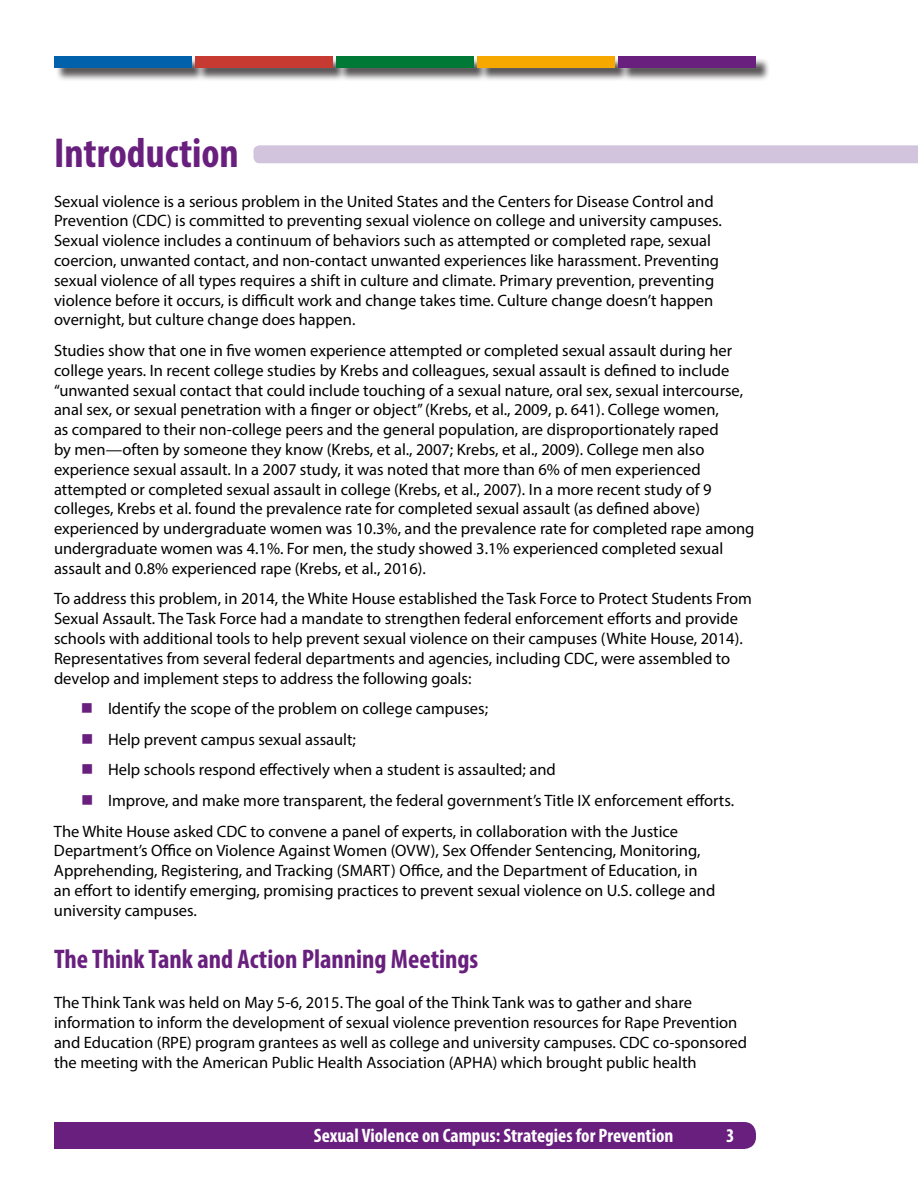
<style>
.page{position:relative;width:918px;height:1188px;background:#fff}
.page>*{position:absolute;margin:0;border:0;box-sizing:border-box;transform-origin:0 0}
.Major_Heading{font:700 condensed 42px "Myriad Pro";color:#681f7d}
.Subheadings{font:700 condensed 27px "Myriad Pro";color:#681f7d}
.t1{font:700 condensed 19.5px "Myriad Pro";color:#fff}
.List_Paragraph_Bulle{font:16.5px/19.8px "Myriad Pro";color:#000}
.s1{color:#681f7d}
</style>
<div class="page">
<div style="left:54px;top:1122px;width:702px;height:27px;background:#681f7d"></div>
<div style="left:56px;top:58px;width:714px;height:24px;background:#231f20;opacity:.75"></div>
<div style="left:54px;top:56px;width:137px;height:12px;background:#0161aa"></div>
<div style="left:195px;top:56px;width:137px;height:12px;background:#c73a32"></div>
<div style="left:336px;top:56px;width:138px;height:12px;background:#007836"></div>
<div style="left:478px;top:56px;width:137px;height:12px;background:#f6a800"></div>
<div style="left:619px;top:56px;width:137px;height:12px;background:#681f7d"></div>
<div style="left:253px;top:145px;width:665px;height:18px;background:#d2c4dd"></div>
<p class="Major_Heading" style="left:54px;top:126px;width:186px">Introduction</p>
<p class="List_Paragraph_Bulle" style="left:54px;top:191px;width:669px">Sexual violence is a serious problem in the United States and the Centers for Disease Control and Prevention (CDC) is committed to preventing sexual violence on college and university campuses.<br>Sexual violence includes a continuum of behaviors such as attempted or completed rape, sexual coercion, unwanted contact, and non-contact unwanted experiences like harassment. Preventing sexual violence of all types requires a shift in culture and climate. Primary prevention, preventing violence before it occurs, is difficult work and change takes time. Culture change doesn’t happen overnight, but culture change does happen.</p>
<p class="List_Paragraph_Bulle" style="left:54px;top:340px;width:702px">Studies show that one in five women experience attempted or completed sexual assault during her college years. In recent college studies by Krebs and colleagues, sexual assault is defined to include “unwanted sexual contact that could include touching of a sexual nature, oral sex, sexual intercourse, anal sex, or sexual penetration with a finger or object” (Krebs, et al., 2009, p. 641). College women,<br>as compared to their non-college peers and the general population, are disproportionately raped<br>by men—often by someone they know (Krebs, et al., 2007; Krebs, et al., 2009). College men also experience sexual assault. In a 2007 study, it was noted that more than 6% of men experienced attempted or completed sexual assault in college (Krebs, et al., 2007). In a more recent study of 9 colleges, Krebs et al. found the prevalence rate for completed sexual assault (as defined above) experienced by undergraduate women was 10.3%, and the prevalence rate for completed rape among undergraduate women was 4.1%. For men, the study showed 3.1% experienced completed sexual assault and 0.8% experienced rape (Krebs, et al., 2016).</p>
<p class="List_Paragraph_Bulle" style="left:54px;top:589px;width:699px">To address this problem, in 2014, the White House established the Task Force to Protect Students From Sexual Assault. The Task Force had a mandate to strengthen federal enforcement efforts and provide schools with additional tools to help prevent sexual violence on their campuses (White House, 2014).<br>Representatives from several federal departments and agencies, including CDC, were assembled to develop and implement steps to address the following goals:</p>
<p class="List_Paragraph_Bulle" style="left:81px;top:698px;width:409px"><span class="s1">■</span> Identify the scope of the problem on college campuses;</p>
<p class="List_Paragraph_Bulle" style="left:81px;top:729px;width:277px"><span class="s1">■</span> Help prevent campus sexual assault;</p>
<p class="List_Paragraph_Bulle" style="left:81px;top:760px;width:476px"><span class="s1">■</span> Help schools respond effectively when a student is assaulted; and</p>
<p class="List_Paragraph_Bulle" style="left:81px;top:790px;width:655px"><span class="s1">■</span> Improve, and make more transparent, the federal government’s Title IX enforcement efforts.</p>
<p class="List_Paragraph_Bulle" style="left:54px;top:821px;width:663px">The White House asked CDC to convene a panel of experts, in collaboration with the Justice Department’s Office on Violence Against Women (OVW), Sex Offender Sentencing, Monitoring, Apprehending, Registering, and Tracking (SMART) Office, and the Department of Education, in an effort to identify emerging, promising practices to prevent sexual violence on U.S. college and university campuses.</p>
<p class="Subheadings" style="left:54px;top:943px;width:426px">The Think Tank and Action Planning Meetings</p>
<p class="List_Paragraph_Bulle" style="left:54px;top:993px;width:695px">The Think Tank was held on May 5-6, 2015. The goal of the Think Tank was to gather and share information to inform the development of sexual violence prevention resources for Rape Prevention and Education (RPE) program grantees as well as college and university campuses. CDC co-sponsored the meeting with the American Public Health Association (APHA) which brought public health</p>
<p class="t1" style="left:314px;top:1123px;width:361px">Sexual Violence on Campus: Strategies for Prevention</p>
<p class="t1" style="left:726px;top:1123px;width:10px">3</p>
</div>
